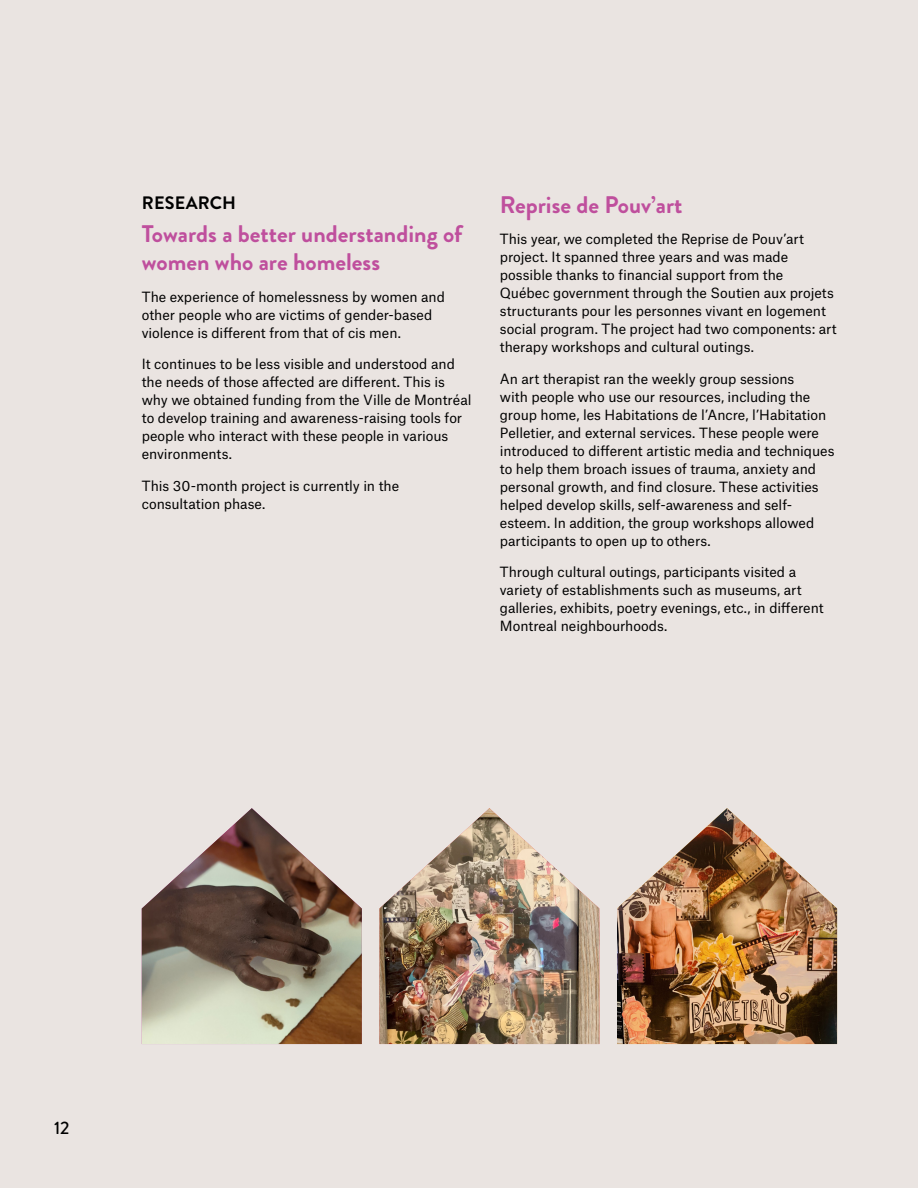
<style>
.page{position:relative;width:918px;height:1188px;background:#eae4e1}
.page>*{position:absolute;margin:0;border:0;box-sizing:border-box;transform-origin:0 0}
.t1{font:700 24px/28.5px "Brandon Grotesque";color:#bf4f9d}
.t2{font:700 18px "Brandon Grotesque";letter-spacing:.01em;color:#000}
.t3{font:500 18px "Brandon Grotesque";color:#000}
.t4{font:13.5px/18px "Atlas Grotesk";letter-spacing:-.005em;color:#000}
</style>
<div class="page">
<img style="left:142px;top:808px;width:220px;height:236px">
<img style="left:379px;top:808px;width:220px;height:236px">
<img style="left:617px;top:808px;width:220px;height:236px">
<h2 class="t2" style="left:142px;top:190px;width:96px">RESEARCH</h2>
<h1 class="t1" style="left:142px;top:220px;width:322px">Towards a better understanding of women who are homeless</h1>
<p class="t4" style="left:142px;top:286px;width:305px">The experience of homelessness by women and other people who are victims of gender-based violence is different from that of cis men.</p>
<p class="t4" style="left:142px;top:354px;width:331px">It continues to be less visible and understood and the needs of those affected are different. This is why we obtained funding from the Ville de Montréal to develop training and awareness-raising tools for people who interact with these people in various environments.</p>
<p class="t4" style="left:142px;top:475px;width:259px">This 30-month project is currently in the consultation phase.</p>
<h1 class="t1" style="left:500px;top:191px;width:184px">Reprise de Pouv’art</h1>
<p class="t4" style="left:500px;top:229px;width:338px">This year, we completed the Reprise de Pouv’art project. It spanned three years and was made possible thanks to financial support from the<br>Québec government through the Soutien aux projets structurants pour les personnes vivant en logement social program. The project had two components: art therapy workshops and cultural outings.</p>
<p class="t4" style="left:500px;top:368px;width:336px">An art therapist ran the weekly group sessions<br>with people who use our resources, including the group home, les Habitations de l’Ancre, l’Habitation Pelletier, and external services. These people were introduced to different artistic media and techniques to help them broach issues of trauma, anxiety and personal growth, and find closure. These activities helped develop skills, self-awareness and self&shy;esteem. In addition, the group workshops allowed participants to open up to others.</p>
<p class="t4" style="left:500px;top:562px;width:325px">Through cultural outings, participants visited a variety of establishments such as museums, art galleries, exhibits, poetry evenings, etc., in different Montreal neighbourhoods.</p>
<h2 class="t3" style="left:54px;top:1115px;width:17px">12</h2>
</div>
